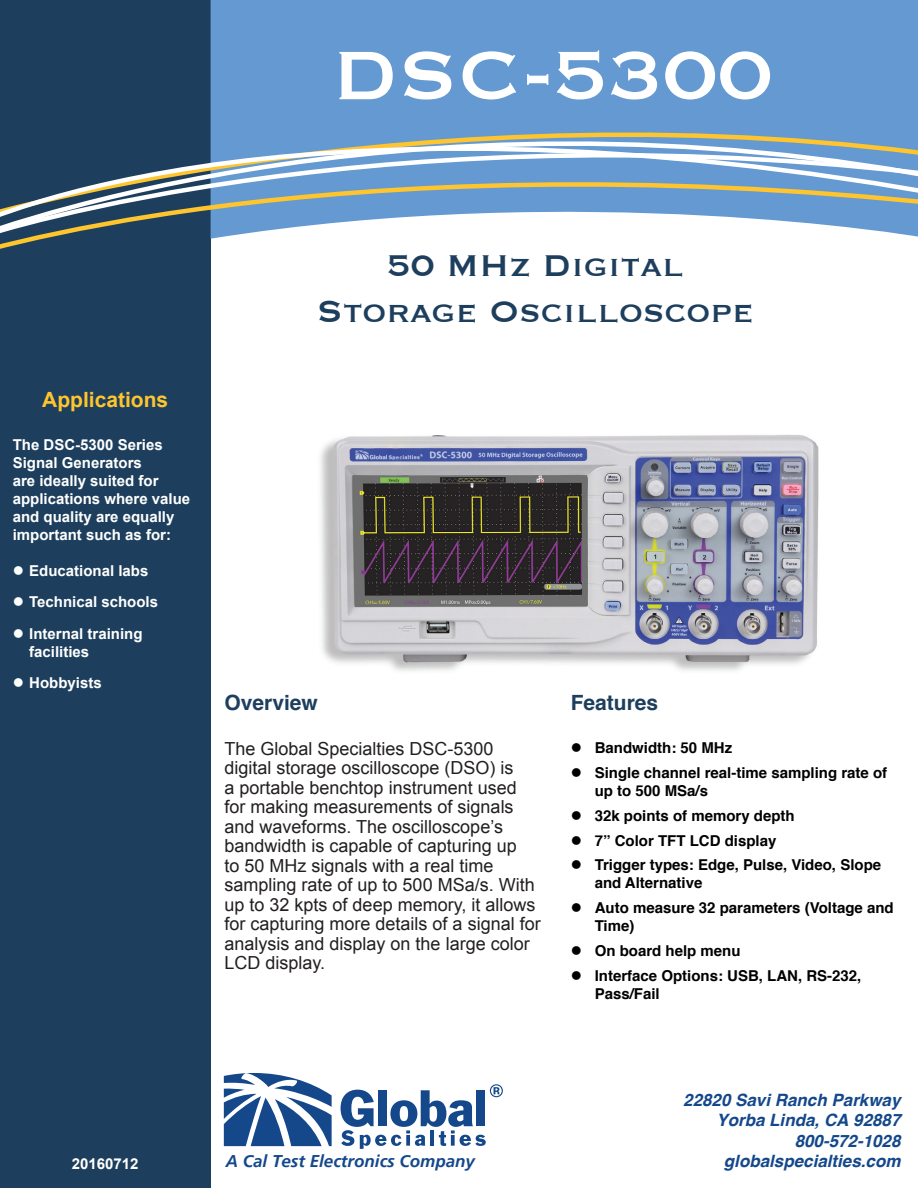
<style>
.page{position:relative;width:918px;height:1188px;background:#fff}
.page>*{position:absolute;margin:0;border:0;box-sizing:border-box;transform-origin:0 0}
.t1{font:90px "Copperplate";color:#fff}
.t2{font:39px/46.8px "Copperplate";color:#1d3f5d;text-align:center}
.t3{font:700 21px "Helvetica";color:#1d3f5d}
.t4{font:700 21px "Arial";color:#fec52e}
.t5{font:18px/19.5px "Arial";color:#231f20}
.t6{font:italic 700 16.95px/20.4px "Helvetica";color:#14488b;text-align:right}
.t7{font:italic 700 16.95px "Frutiger LT";color:#14488b}
.t8{font:700 15px/24.8px "Helvetica";color:#000}
.t9{font:700 15px/18px "Arial";color:#fff}
</style>
<div class="page">
<div style="left:0;top:0;width:211px;height:1188px;background:#1d3f5d"></div>
<svg style="left:341px;top:1084px;width:162px;height:65px"></svg>
<svg style="left:224px;top:1073px;width:108px;height:73px"></svg>
<div style="left:211px;top:0;width:707px;height:67px;background:#6599d1"></div>
<svg style="left:0;top:67px;width:918px;height:181px"></svg>
<svg style="left:0;top:68px;width:918px;height:170px"></svg>
<img style="left:320px;top:434px;width:499px;height:237px">
<h1 class="t1" style="left:333px;top:16px;width:441px">DSC-5300</h1>
<p class="t4" style="left:42px;top:392px;width:128px">Applications</p>
<p class="t9" style="left:13px;top:437px;width:179px">The DSC-5300 Series<br>Signal Generators<br>are ideally suited for applications where value and quality are equally important such as for:</p>
<p class="t9" style="left:29px;top:556px;width:130px;line-height:31.5px">Educational labs<br>Technical schools<br>Internal training</p>
<p class="t9" style="left:29px;top:637px;width:74px;line-height:31.5px">facilities<br>Hobbyists</p>
<h2 class="t2" style="left:317px;top:239px;width:438px">50 MHz Digital<br>Storage Oscilloscope</h2>
<p class="t3" style="left:225px;top:695px;width:95px">Overview</p>
<p class="t5" style="left:225px;top:740px;width:318px">The Global Specialties DSC-5300 digital storage oscilloscope (DSO) is<br>a portable benchtop instrument used for making measurements of signals and waveforms. The oscilloscope’s bandwidth is capable of capturing up<br>to 50 MHz signals with a real time sampling rate of up to 500 MSa/s. With up to 32 kpts of deep memory, it allows for capturing more details of a signal for analysis and display on the large color LCD display.</p>
<p class="t3" style="left:571px;top:695px;width:89px">Features</p>
<p class="t8" style="left:595px;top:737px;width:294px">Bandwidth: 50 MHz<br>Single channel real-time sampling rate of</p>
<p class="t8" style="left:595px;top:780px;width:288px">up to 500 MSa/s<br>32k points of memory depth<br>7” Color TFT LCD display<br>Trigger types: Edge, Pulse, Video, Slope</p>
<p class="t8" style="left:595px;top:872px;width:301px">and Alternative<br>Auto measure 32 parameters (Voltage and</p>
<p class="t8" style="left:595px;top:915px;width:268px">Time)<br>On board help menu<br>Interface Options: USB, LAN, RS-232,</p>
<p class="t8" style="left:595px;top:982px;width:67px">Pass/Fail</p>
<p class="t6" style="left:683px;top:1091px;width:219px">22820 Savi Ranch Parkway<br>Yorba Linda, CA 92887<br>800-572-1028</p>
<p class="t7" style="left:226px;top:1154px;width:251px">A Cal Test Electronics Company</p>
<p class="t9" style="left:72px;top:1156px;width:68px">20160712</p>
<p class="t6" style="left:724px;top:1152px;width:178px">globalspecialties.com</p>
</div>
